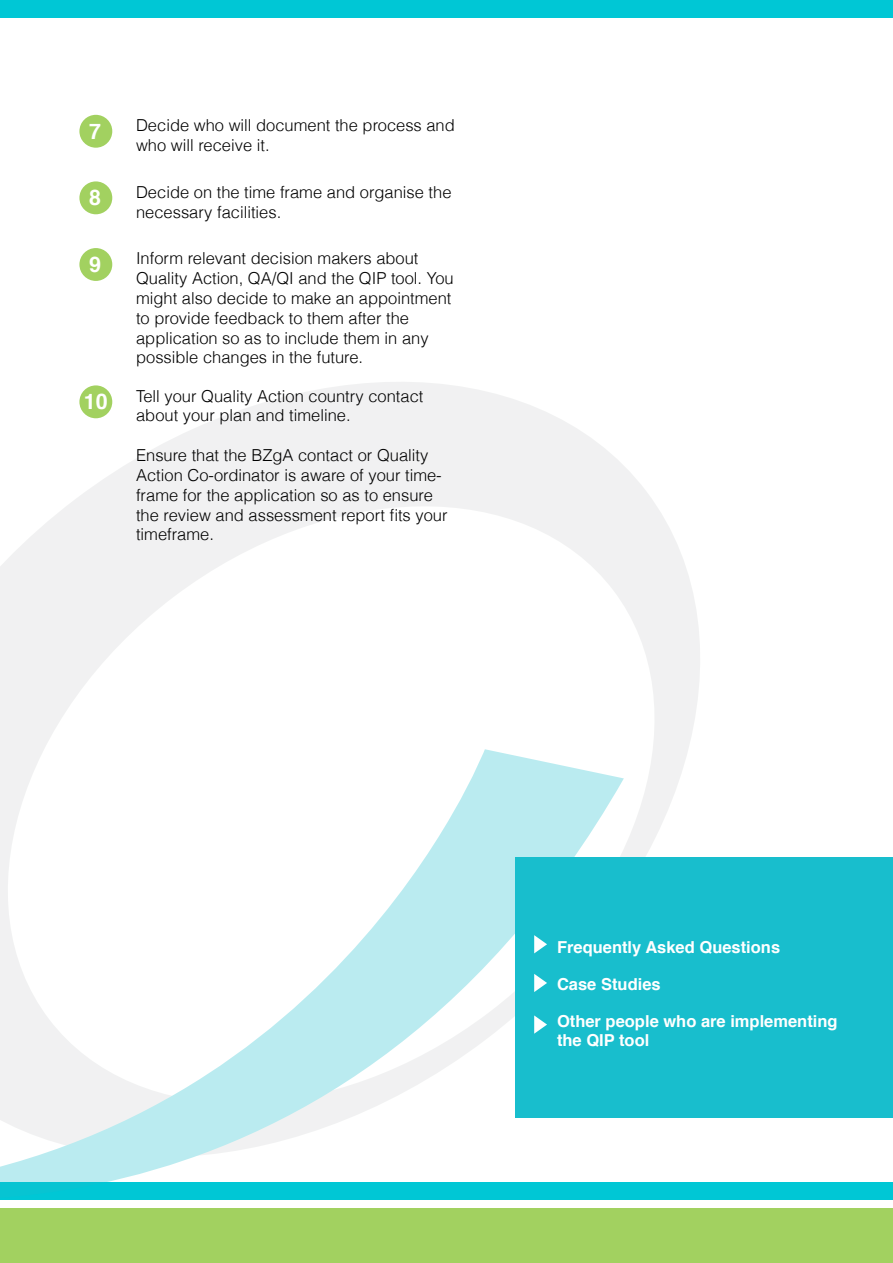
<style>
.page{position:relative;width:893px;height:1263px;background:#fff}
.page>*{position:absolute;margin:0;border:0;box-sizing:border-box;transform-origin:0 0}
.t1{font:700 21.45px "Helvetica";color:#fff}
.t2{font:300 16.5px/19.8px "Helvetica";color:#000}
.t3{font:700 16.5px/19.8px "Helvetica";color:#fff}
</style>
<div class="page">
<div style="left:0;top:1209px;width:893px;height:54px;background:#a2d160"></div>
<div style="left:0;top:1182px;width:893px;height:18px;background:#00c7d5"></div>
<div style="left:0;top:0;width:893px;height:18px;background:#00c7d5"></div>
<svg style="left:0;top:382px;width:700px;height:475px"></svg>
<svg style="left:0;top:749px;width:624px;height:433px"></svg>
<div style="left:79px;top:115px;width:33px;height:33px;background:#a2d160;border-radius:50%"></div>
<div style="left:79px;top:181px;width:33px;height:33px;background:#a2d160;border-radius:50%"></div>
<div style="left:79px;top:248px;width:33px;height:33px;background:#a2d160;border-radius:50%"></div>
<div style="left:79px;top:385px;width:33px;height:33px;background:#a2d160;border-radius:50%"></div>
<div style="left:516px;top:857px;width:377px;height:261px;background:#18becd"></div>
<svg style="left:534px;top:935px;width:13px;height:18px"></svg>
<svg style="left:534px;top:974px;width:13px;height:18px"></svg>
<svg style="left:534px;top:1015px;width:13px;height:19px"></svg>
<h1 class="t1" style="left:89px;top:114px;width:13px">7</h1>
<h1 class="t1" style="left:89px;top:180px;width:13px">8</h1>
<h1 class="t1" style="left:89px;top:247px;width:13px">9</h1>
<h1 class="t1" style="left:84px;top:384px;width:25px">10</h1>
<p class="t2" style="left:136px;top:115px;width:320px">Decide who will document the process and who will receive it.</p>
<p class="t2" style="left:136px;top:181px;width:317px">Decide on the time frame and organise the necessary facilities.</p>
<p class="t2" style="left:136px;top:248px;width:319px">Inform relevant decision makers about Quality Action, QA/QI and the QIP tool. You might also decide to make an appointment to provide feedback to them after the application so as to include them in any possible changes in the future.</p>
<p class="t2" style="left:136px;top:385px;width:289px">Tell your Quality Action country contact about your plan and timeline.</p>
<p class="t2" style="left:136px;top:445px;width:313px">Ensure that the BZgA contact or Quality Action Co-ordinator is aware of your time&shy;frame for the application so as to ensure the review and assessment report fits your timeframe.</p>
<p class="t3" style="left:557px;top:937px;width:225px">Frequently Asked Questions</p>
<p class="t3" style="left:557px;top:974px;width:105px">Case Studies</p>
<p class="t3" style="left:557px;top:1011px;width:282px">Other people who are implementing the QIP tool</p>
</div>
